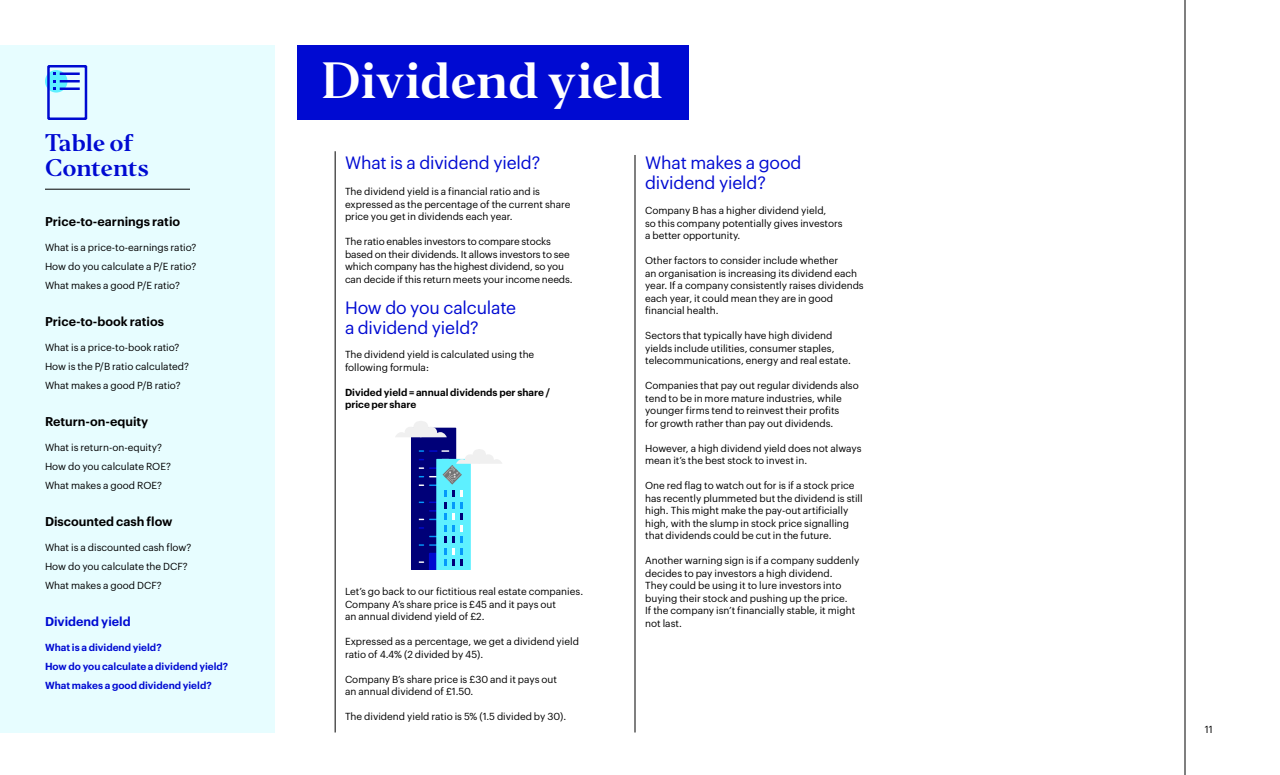
<style>
.page{position:relative;width:1280px;height:775px;background:#fff}
.page>*{position:absolute;margin:0;border:0;box-sizing:border-box;transform-origin:0 0}
.t1{font:47.5px "Invesco Editor";letter-spacing:-.015em;color:#fff}
.t2{font:22.5px "Invesco Editor";letter-spacing:-.015em;color:#000ad2}
.t3{font:17.5px/20px "Graphik";letter-spacing:-.01em;color:#000ad2}
.t4{font:600 12.5px "Graphik";color:#000}
.t5{font:600 12.5px "Graphik";color:#000ad2}
.t6{font:10px/12.5px "Graphik";color:#000}
.t7{font:600 10px "Graphik";color:#000ad2}
.t8{font:600 10px/12.5px "Graphik";color:#000}
</style>
<div class="page">
<div style="left:298px;top:45px;width:391px;height:75px;background:#000ad2"></div>
<div style="left:0;top:45px;width:275px;height:687px;background:#e7fdff"></div>
<hr style="left:635px;top:155px;width:1px;height:577px;background:#000">
<hr style="left:335px;top:151px;width:1px;height:581px;background:#000">
<hr style="left:1185px;top:0;width:1px;height:775px;background:#000">
<hr style="left:45px;top:189px;width:145px;height:1px;background:#000">
<svg style="left:46px;top:65px;width:42px;height:55px"></svg>
<svg style="left:395px;top:421px;width:107px;height:149px"></svg>
<p class="t2" style="left:45px;top:129px;width:90px">Table of</p>
<p class="t2" style="left:45px;top:154px;width:106px">Contents</p>
<p class="t4" style="left:45px;top:212px;width:137px">Price-to-earnings ratio</p>
<p class="t6" style="left:45px;top:241px;width:153px">What is a price-to-earnings ratio?</p>
<p class="t6" style="left:45px;top:259px;width:153px">How do you calculate a P/E ratio?</p>
<p class="t6" style="left:45px;top:278px;width:137px">What makes a good P/E ratio?</p>
<p class="t4" style="left:45px;top:312px;width:121px">Price-to-book ratios</p>
<p class="t6" style="left:45px;top:341px;width:136px">What is a price-to-book ratio?</p>
<p class="t6" style="left:45px;top:359px;width:146px">How is the P/B ratio calculated?</p>
<p class="t6" style="left:45px;top:378px;width:137px">What makes a good P/B ratio?</p>
<p class="t4" style="left:45px;top:412px;width:105px">Return-on-equity</p>
<p class="t6" style="left:45px;top:441px;width:118px">What is return-on-equity?</p>
<p class="t6" style="left:45px;top:459px;width:127px">How do you calculate ROE?</p>
<p class="t6" style="left:45px;top:478px;width:119px">What makes a good ROE?</p>
<p class="t4" style="left:45px;top:512px;width:129px">Discounted cash flow</p>
<p class="t6" style="left:45px;top:541px;width:148px">What is a discounted cash flow?</p>
<p class="t6" style="left:45px;top:559px;width:144px">How do you calculate the DCF?</p>
<p class="t6" style="left:45px;top:578px;width:118px">What makes a good DCF?</p>
<p class="t5" style="left:45px;top:612px;width:87px">Dividend yield</p>
<p class="t7" style="left:45px;top:640px;width:118px">What is a dividend yield?</p>
<p class="t7" style="left:45px;top:659px;width:185px">How do you calculate a dividend yield?</p>
<p class="t7" style="left:45px;top:677px;width:168px">What makes a good dividend yield?</p>
<p class="t1" style="left:321px;top:50px;width:343px">Dividend yield</p>
<p class="t3" style="left:345px;top:152px;width:197px">What is a dividend yield?</p>
<p class="t6" style="left:345px;top:184px;width:227px">The dividend yield is a financial ratio and is expressed as the percentage of the current share price you get in dividends each year.</p>
<p class="t6" style="left:345px;top:234px;width:229px">The ratio enables investors to compare stocks based on their dividends. It allows investors to see which company has the highest dividend, so you can decide if this return meets your income needs.</p>
<p class="t3" style="left:345px;top:296px;width:173px">How do you calculate a dividend yield?</p>
<p class="t6" style="left:345px;top:348px;width:191px">The dividend yield is calculated using the following formula:</p>
<p class="t8" style="left:345px;top:385px;width:206px">Divided yield = annual dividends per share / price per share</p>
<p class="t6" style="left:345px;top:584px;width:240px">Let’s go back to our fictitious real estate companies.<br>Company A’s share price is £45 and it pays out<br>an annual dividend yield of £2.</p>
<p class="t6" style="left:345px;top:634px;width:235px">Expressed as a percentage, we get a dividend yield ratio of 4.4% (2 divided by 45).</p>
<p class="t6" style="left:345px;top:672px;width:214px">Company B’s share price is £30 and it pays out an annual dividend of £1.50.</p>
<p class="t6" style="left:345px;top:709px;width:223px">The dividend yield ratio is 5% (1.5 divided by 30).</p>
<p class="t3" style="left:645px;top:152px;width:158px">What makes a good dividend yield?</p>
<p class="t6" style="left:645px;top:204px;width:199px">Company B has a higher dividend yield,<br>so this company potentially gives investors a better opportunity.</p>
<p class="t6" style="left:645px;top:254px;width:220px">Other factors to consider include whether<br>an organisation is increasing its dividend each year. If a company consistently raises dividends each year, it could mean they are in good financial health.</p>
<p class="t6" style="left:645px;top:329px;width:207px">Sectors that typically have high dividend yields include utilities, consumer staples, telecommunications, energy and real estate.</p>
<p class="t6" style="left:645px;top:379px;width:215px">Companies that pay out regular dividends also tend to be in more mature industries, while younger firms tend to reinvest their profits<br>for growth rather than pay out dividends.</p>
<p class="t6" style="left:645px;top:441px;width:218px">However, a high dividend yield does not always mean it’s the best stock to invest in.</p>
<p class="t6" style="left:645px;top:479px;width:219px">One red flag to watch out for is if a stock price has recently plummeted but the dividend is still high. This might make the pay-out artificially high, with the slump in stock price signalling that dividends could be cut in the future.</p>
<p class="t6" style="left:645px;top:554px;width:216px">Another warning sign is if a company suddenly decides to pay investors a high dividend.<br>They could be using it to lure investors into buying their stock and pushing up the price.<br>If the company isn’t financially stable, it might not last.</p>
<p class="t6" style="left:1205px;top:722px;width:9px">11</p>
</div>
